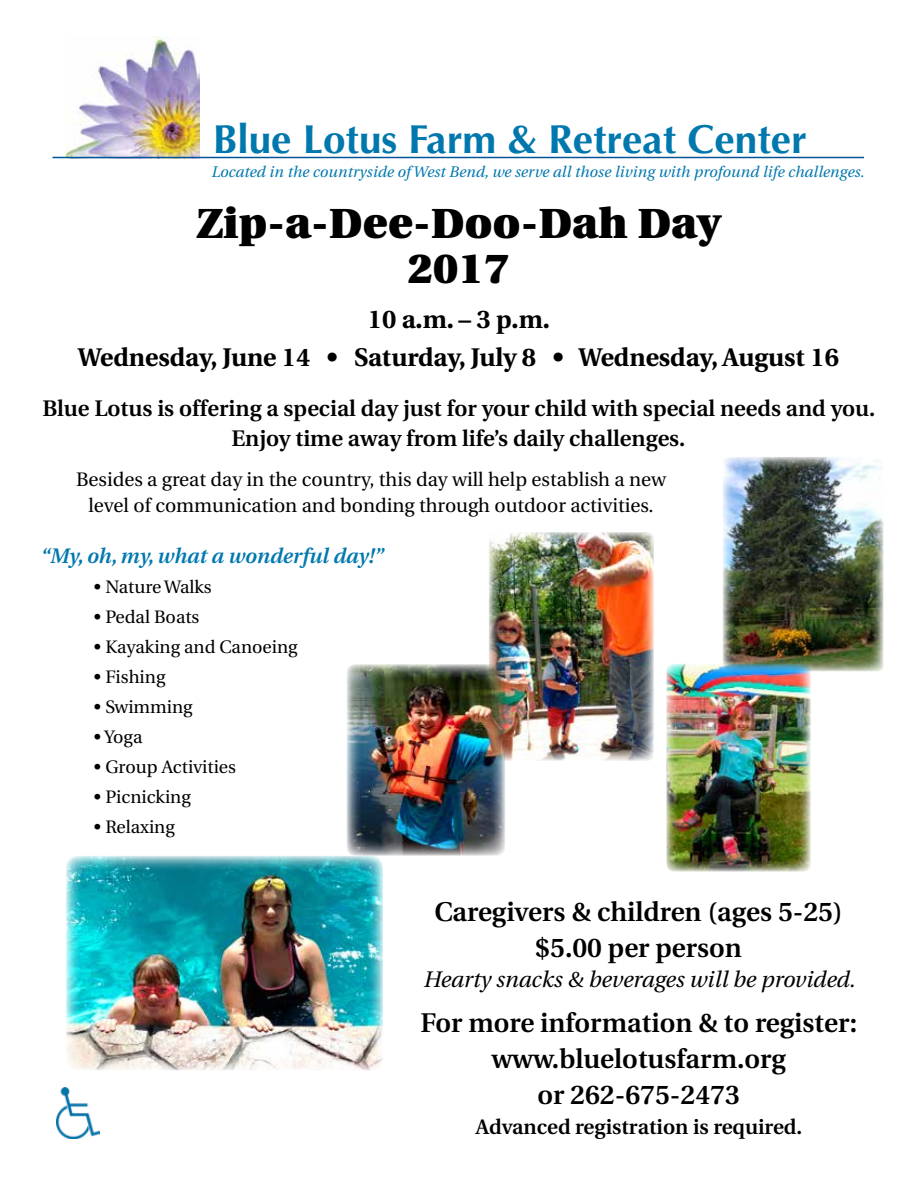
<style>
.page{position:relative;width:918px;height:1188px;background:#fff}
.page>*{position:absolute;margin:0;border:0;box-sizing:border-box;transform-origin:0 0}
.t1{font:900 42px/45px "Utopia";letter-spacing:.01em;color:#000;text-align:center}
.t2{font:700 40.5px "Optima";color:#0078ae}
.t3{font:600 27px/36px "Utopia";color:#000;text-align:center}
.t4{font:700 25.5px/37.5px "Utopia";color:#000;text-align:center}
.t5{font:600 22.5px/30px "Utopia";color:#000;text-align:center}
.t6{font:italic 22.5px "Utopia";color:#000}
.t7{font:600 21px "Utopia";color:#000}
.t8{font:italic 600 21px "Utopia";color:#0078ae}
.t9{font:19.5px/25.5px "Utopia";color:#000;text-align:center}
.t10{font:18px "Utopia";color:#000}
.t11{font:italic 15.3px "Utopia";letter-spacing:.005em;color:#0078ae}
</style>
<div class="page">
<img style="left:66px;top:36px;width:133px;height:121px">
<hr style="left:52px;top:157px;width:812px;height:1px;background:#005596">
<img style="left:57px;top:1087px;width:43px;height:51px">
<img style="left:66px;top:856px;width:317px;height:214px">
<img style="left:723px;top:457px;width:161px;height:214px">
<img style="left:489px;top:532px;width:165px;height:229px">
<img style="left:347px;top:664px;width:158px;height:192px">
<img style="left:666px;top:664px;width:145px;height:208px">
<h2 class="t2" style="left:213px;top:115px;width:596px">Blue Lotus Farm &amp; Retreat Center</h2>
<p class="t11" style="left:211px;top:163px;width:655px">Located in the countryside of West Bend, we serve all those living with profound life challenges.</p>
<h1 class="t1" style="left:197px;top:202px;width:525px">Zip-a-Dee-Doo-Dah Day<br>2017</h1>
<h3 class="t4" style="left:78px;top:301px;width:762px">10 a.m. – 3 p.m.<br>Wednesday, June 14 • Saturday, July 8 • Wednesday, August 16</h3>
<p class="t5" style="left:42px;top:393px;width:834px">Blue Lotus is offering a special day just for your child with special needs and you.<br>Enjoy time away from life’s daily challenges.</p>
<p class="t9" style="left:76px;top:467px;width:592px">Besides a great day in the country, this day will help establish a new level of communication and bonding through outdoor activities.</p>
<p class="t8" style="left:40px;top:544px;width:345px">“My, oh, my, what a wonderful day!”</p>
<p class="t10" style="left:94px;top:577px;width:119px">• Nature Walks</p>
<p class="t10" style="left:94px;top:607px;width:107px">• Pedal Boats</p>
<p class="t10" style="left:94px;top:637px;width:205px">• Kayaking and Canoeing</p>
<p class="t10" style="left:94px;top:667px;width:73px">• Fishing</p>
<p class="t10" style="left:94px;top:697px;width:100px">• Swimming</p>
<p class="t10" style="left:94px;top:727px;width:50px">• Yoga</p>
<p class="t10" style="left:94px;top:757px;width:144px">• Group Activities</p>
<p class="t10" style="left:94px;top:787px;width:98px">• Picnicking</p>
<p class="t10" style="left:94px;top:817px;width:82px">• Relaxing</p>
<h3 class="t3" style="left:434px;top:894px;width:410px">Caregivers &amp; children (ages 5-25) $5.00 per person</h3>
<p class="t6" style="left:423px;top:967px;width:434px">Hearty snacks &amp; beverages will be provided.</p>
<h3 class="t3" style="left:421px;top:1005px;width:438px">For more information &amp; to register: www.bluelotusfarm.org<br>or 262-675-2473</h3>
<p class="t7" style="left:476px;top:1115px;width:328px">Advanced registration is required.</p>
</div>
